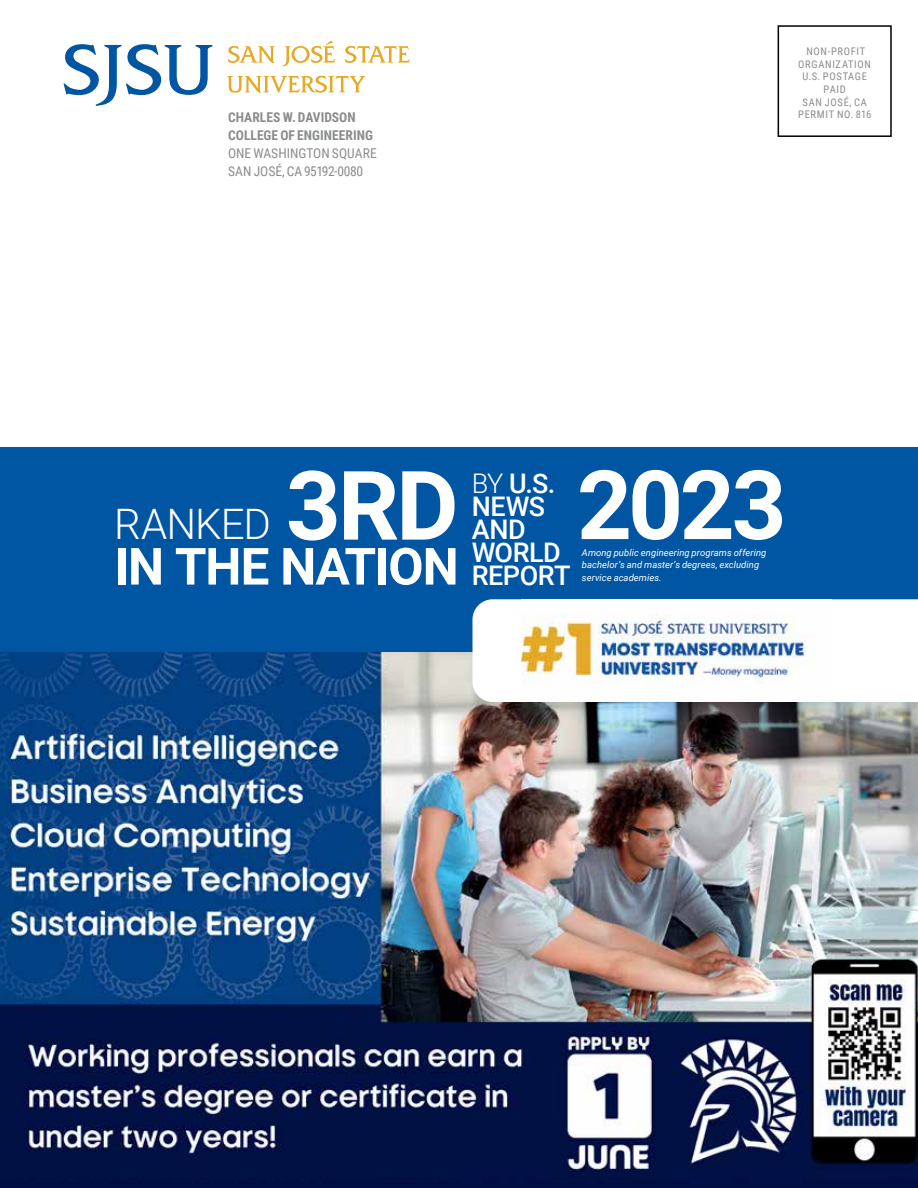
<style>
.page{position:relative;width:918px;height:1188px;background:#fff}
.page>*{position:absolute;margin:0;border:0;box-sizing:border-box;transform-origin:0 0}
.t1{font:700 96px "Roboto";letter-spacing:-.035em;color:#fff}
.t2{font:700 51.3px "Roboto";letter-spacing:-.025em;color:#fff}
.t3{font:300 42px "Roboto";letter-spacing:-.02em;color:#fff}
.t4{font:500 27px/23px "Roboto";letter-spacing:-.015em;color:#fff}
.t5{font:13.5px/18px "Roboto Condensed";color:#8a8c8e}
.t6{font:700 13.5px/18px "Roboto Condensed";color:#8a8c8e}
.t7{font:10.5px/12.6px "Roboto Condensed";letter-spacing:.065em;color:#8a8c8e;text-align:center}
.t8{font:italic 9.45px/12.1px "Roboto";letter-spacing:.005em;color:#fff}
.s1{font-weight:300}
</style>
<div class="page">
<img style="left:0;top:651px;width:918px;height:533px">
<div style="left:778px;top:25px;width:114px;height:112px;border:2px solid #000"></div>
<svg style="left:64px;top:44px;width:148px;height:62px"></svg>
<svg style="left:345px;top:46px;width:65px;height:17px"></svg>
<svg style="left:228px;top:46px;width:47px;height:17px"></svg>
<svg style="left:227px;top:76px;width:138px;height:17px"></svg>
<svg style="left:282px;top:41px;width:54px;height:25px"></svg>
<div style="left:0;top:447px;width:918px;height:204px;background:#0056a2"></div>
<div style="left:472px;top:599px;width:446px;height:103px;background:#fff"></div>
<img style="left:521px;top:599px;width:311px;height:103px">
<h3 class="t6" style="left:228px;top:108px;width:146px">CHARLES W. DAVIDSON<br>COLLEGE OF ENGINEERING</h3>
<h3 class="t5" style="left:228px;top:144px;width:150px">ONE WASHINGTON SQUARE<br>SAN JOSÉ, CA 95192-0080</h3>
<p class="t7" style="left:798px;top:45px;width:75px">NON-PROFIT<br>ORGANIZATION<br>U.S. POSTAGE<br>PAID<br>SAN JOSÉ, CA<br>PERMIT NO. 816</p>
<h3 class="t3" style="left:114px;top:495px;width:158px">RANKED</h3>
<h1 class="t1" style="left:286px;top:438px;width:174px">3RD</h1>
<h2 class="t2" style="left:114px;top:530px;width:346px">IN THE NATION</h2>
<h3 class="t4" style="left:472px;top:471px;width:100px"><span class="s1">BY</span> U.S.<br>NEWS<br>AND<br>WORLD<br>REPORT</h3>
<h1 class="t1" style="left:577px;top:438px;width:211px">2023</h1>
<p class="t8" style="left:582px;top:546px;width:186px">Among public engineering programs offering bachelor’s and master’s degrees, excluding</p>
<p class="t8" style="left:582px;top:571px;width:81px">service academies.</p>
</div>
